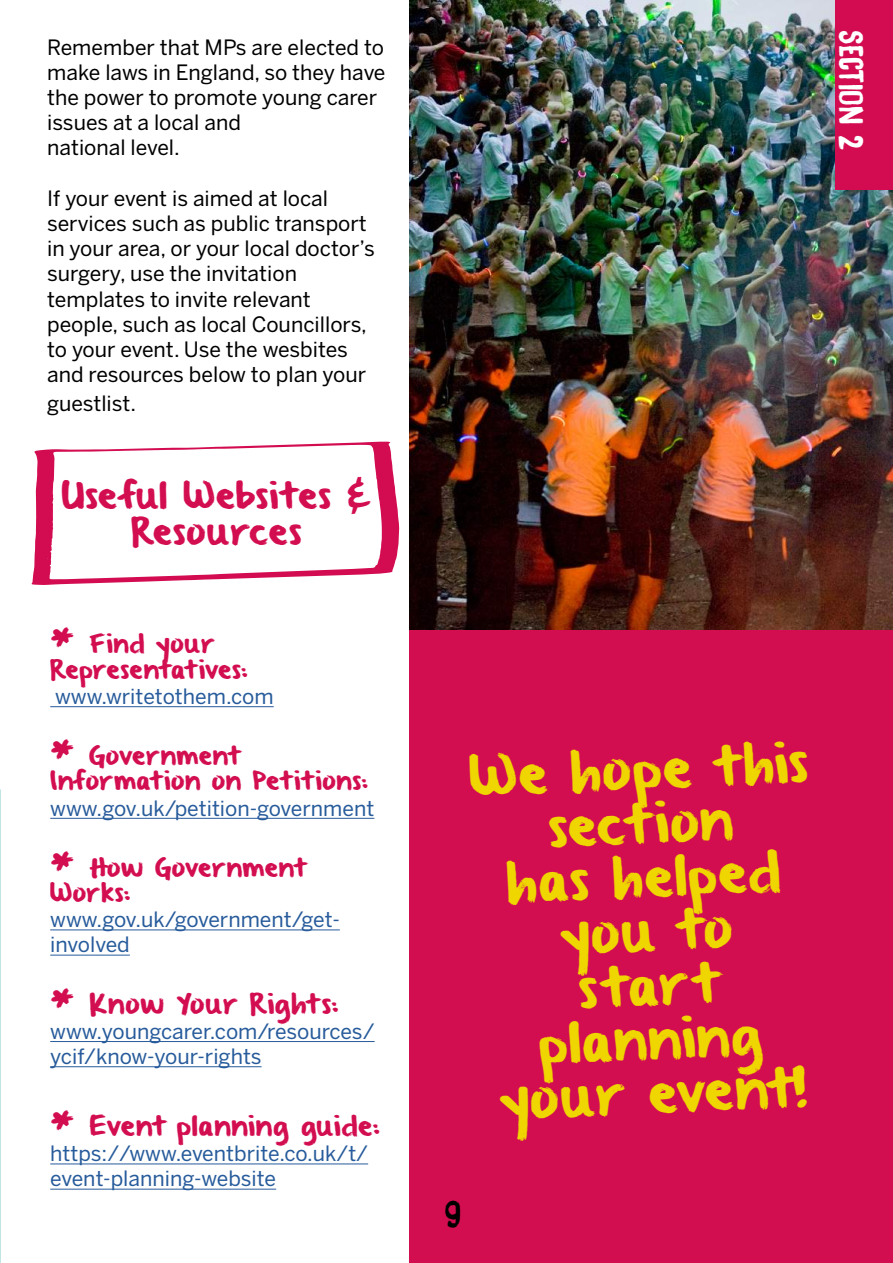
<style>
.page{position:relative;width:893px;height:1263px;background:#fff}
.page>*{position:absolute;margin:0;border:0;box-sizing:border-box;transform-origin:0 0}
.t1{font:45px/54px "From Where You Are";color:#efd600;text-align:center}
.t2{font:33px "DK Black Bamboo";color:#000}
.t3{font:30px/36px "From Where You Are";letter-spacing:.035em;color:#d30e50;text-align:center}
.t4{font:30px "DK Black Bamboo";color:#fff}
.t5{font:22.5px "From Where You Are";letter-spacing:.025em;color:#d30e50}
.t6{font:21px/25.2px "Benton Sans";color:#000}
.t7{font:21px/25.2px "Benton Sans";color:#275b9b}
.t8{font:21px/25.2px "From Where You Are";letter-spacing:.025em;color:#d30e50}
.s1{font-size:30px}
</style>
<div class="page">
<div style="left:410px;top:619px;width:483px;height:644px;background:#d30e50"></div>
<img style="left:410px;top:0;width:483px;height:629px">
<hr style="left:50px;top:706px;width:224px;height:1px;background:#275b9b">
<hr style="left:50px;top:818px;width:324px;height:1px;background:#275b9b">
<hr style="left:50px;top:930px;width:290px;height:1px;background:#275b9b">
<hr style="left:50px;top:955px;width:80px;height:1px;background:#275b9b">
<hr style="left:50px;top:1041px;width:325px;height:1px;background:#275b9b">
<hr style="left:50px;top:1066px;width:212px;height:1px;background:#275b9b">
<hr style="left:50px;top:1164px;width:318px;height:1px;background:#275b9b">
<hr style="left:50px;top:1189px;width:226px;height:1px;background:#275b9b">
<svg style="left:31px;top:441px;width:369px;height:144px"></svg>
<div style="left:835px;top:0;width:58px;height:189px;background:#d30b50"></div>
<p class="t6" style="left:47px;top:34px;width:340px">Remember that MPs are elected to make laws in England, so they have the power to promote young carer issues at a local and<br>national level.</p>
<p class="t6" style="left:47px;top:185px;width:329px">If your event is aimed at local services such as public transport in your area, or your local doctor’s surgery, use the invitation templates to invite relevant people, such as local Councillors, to your event. Use the wesbites and resources below to plan your</p>
<p class="t6" style="left:47px;top:391px;width:91px">guestlist.</p>
<h3 class="t3" style="left:61px;top:481px;width:312px">Useful Websites &amp;<br>Resources</h3>
<p class="t8" style="left:50px;top:634px;width:199px"><span class="s1">*</span> Find your<br>Representatives:</p>
<p class="t7" style="left:55px;top:683px;width:220px">www.writetothem.com</p>
<p class="t8" style="left:50px;top:745px;width:319px"><span class="s1">*</span> Government<br>Information on Petitions:</p>
<p class="t7" style="left:50px;top:795px;width:326px">www.gov.uk/petition-government</p>
<p class="t8" style="left:50px;top:857px;width:257px"><span class="s1">*</span> How Government<br>Works:</p>
<p class="t7" style="left:50px;top:907px;width:291px">www.gov.uk/government/get&shy;involved</p>
<p class="t5" style="left:50px;top:992px;width:290px"><span class="s1">*</span> Know Your Right s:</p>
<p class="t7" style="left:50px;top:1018px;width:326px">www.youngcarer.com/resources/ ycif/know-your-rights</p>
<p class="t5" style="left:50px;top:1115px;width:331px"><span class="s1">*</span> Event planning guide:</p>
<p class="t7" style="left:50px;top:1141px;width:319px">https://www.eventbrite.co.uk/t/ event-planning-website</p>
<h3 class="t4" style="left:873px;top:30px;width:122px;rotate:90deg">section 2</h3>
<h1 class="t1" style="left:468px;top:756px;width:340px;rotate:-3deg">We hope this section<br>has helped you to<br>start planning your event!</h1>
<h2 class="t2" style="left:444px;top:1190px;width:18px">9</h2>
</div>
